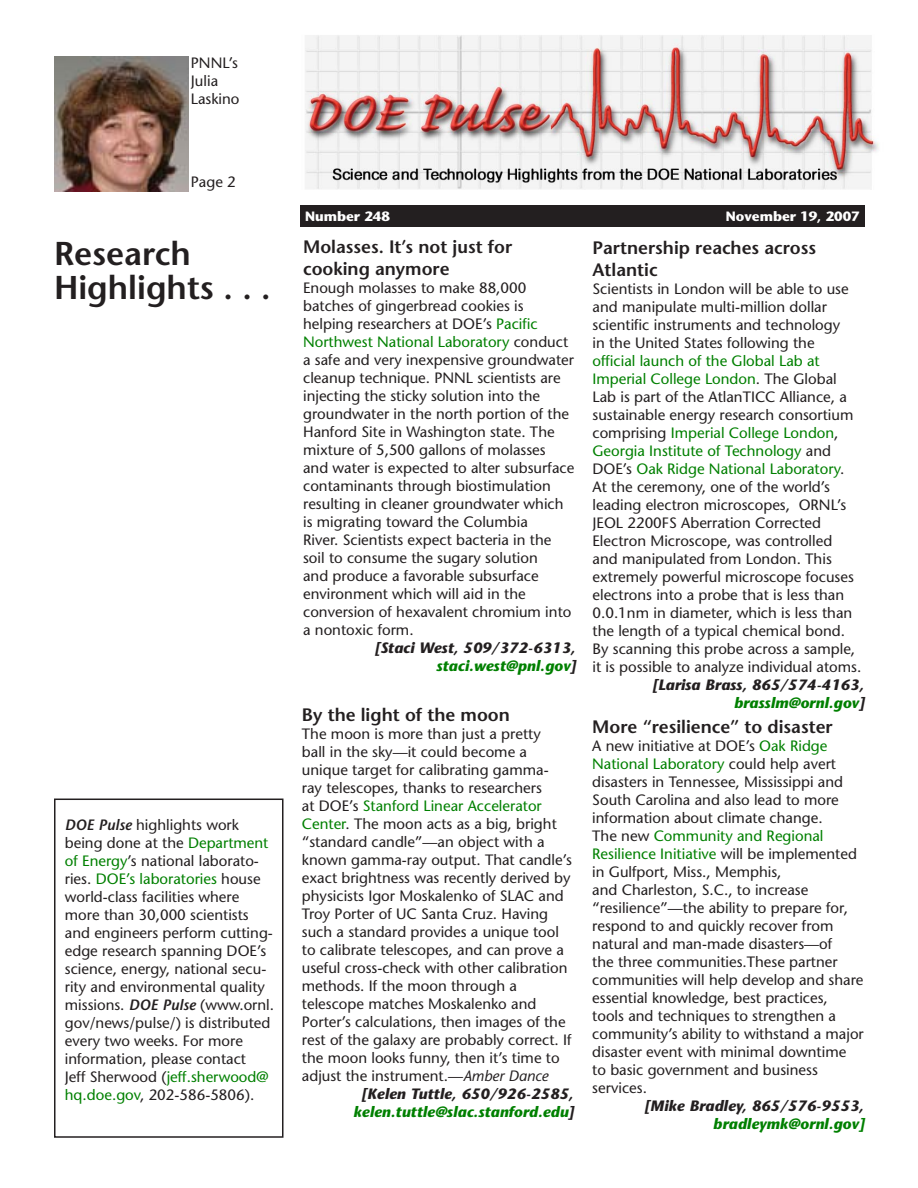
<style>
.page{position:relative;width:918px;height:1188px;background:#fff}
.page>*{position:absolute;margin:0;border:0;box-sizing:border-box;transform-origin:0 0}
.t1{font:600 33px/34.5px "Stone Sans";color:#231f20}
.t2{font:600 18px/21.6px "Stone Sans";color:#231f20}
.t3{font:15px/18px "Stone Sans";color:#231f20}
.t4{font:italic 700 15px/18px "Stone Sans";color:#231f20;text-align:right}
.t5{font:italic 700 15px "Stone Sans";color:#008000}
.t6{font:15px "Stone Sans";color:#008000}
.t7{font:700 13.5px "Stone Sans";color:#fff}
.s1{font-weight:600;font-style:italic}
.s2{color:#008000}
.s3{color:#231f20}
.s4{font-style:italic}
</style>
<div class="page">
<div style="left:300px;top:205px;width:565px;height:22px;background:#231f20"></div>
<div style="left:54px;top:799px;width:230px;height:339px;border:2px solid #231f20"></div>
<img style="left:305px;top:35px;width:574px;height:155px">
<img style="left:54px;top:56px;width:135px;height:135px">
<p class="t3" style="left:191px;top:56px;width:50px">PNNL’s<br>Julia<br>Laskino</p>
<p class="t3" style="left:191px;top:175px;width:46px">Page 2</p>
<h1 class="t1" style="left:54px;top:239px;width:218px">Research<br>Highlights . . .</h1>
<p class="t3" style="left:65px;top:818px;width:211px"><span class="s1">DOE Pulse</span> highlights work being done at the <span class="s2">Department of Energy</span>’s national laborato&shy;ries. <span class="s2">DOE’s laboratories</span> house world-class facilities where more than 30,000 scientists and engineers perform cutting&shy;edge research spanning DOE’s science, energy, national secu&shy;rity and environmental quality missions. <span class="s1">DOE Pulse</span> (www.ornl. gov/news/pulse/) is distributed every two weeks. For more information, please contact<br>Jeff Sherwood (<span class="s2">jeff.sherwood@ hq.doe.gov</span>, 202-586-5806).</p>
<p class="t7" style="left:305px;top:211px;width:86px">Number 248</p>
<p class="t7" style="left:726px;top:211px;width:135px">November 19, 2007</p>
<p class="t2" style="left:303px;top:238px;width:211px">Molasses. It’s not just for cooking anymore</p>
<p class="t3" style="left:303px;top:280px;width:273px">Enough molasses to make 88,000 batches of gingerbread cookies is helping researchers at DOE’s <span class="s2">Pacific Northwest National Laboratory</span> conduct a safe and very inexpensive groundwater cleanup technique. PNNL scientists are injecting the sticky solution into the groundwater in the north portion of the Hanford Site in Washington state. The mixture of 5,500 gallons of molasses and water is expected to alter subsurface contaminants through biostimulation resulting in cleaner groundwater which is migrating toward the Columbia<br>River. Scientists expect bacteria in the soil to consume the sugary solution<br>and produce a favorable subsurface environment which will aid in the conversion of hexavalent chromium into a nontoxic form.</p>
<p class="t4" style="left:375px;top:640px;width:202px">[Staci West, 509/372-6313, <span class="s2">staci.west@pnl.gov</span>]</p>
<p class="t2" style="left:302px;top:706px;width:210px">By the light of the moon</p>
<p class="t3" style="left:302px;top:727px;width:240px">The moon is more than just a pretty</p>
<p class="t3" style="left:302px;top:745px;width:227px">ball in the sky—it could become a</p>
<p class="t3" style="left:302px;top:763px;width:248px">unique target for calibrating gamma-</p>
<p class="t3" style="left:302px;top:781px;width:242px">ray telescopes, thanks to researchers</p>
<p class="t6" style="left:302px;top:800px;width:241px"><span class="s3">at DOE’s</span> Stanford Linear Accelerator</p>
<p class="t3" style="left:302px;top:817px;width:256px"><span class="s2">Center</span>. The moon acts as a big, bright</p>
<p class="t3" style="left:302px;top:835px;width:244px">“standard candle”—an object with a</p>
<p class="t3" style="left:302px;top:853px;width:271px">known gamma-ray output. That candle’s</p>
<p class="t3" style="left:302px;top:871px;width:270px">exact brightness was recently derived by</p>
<p class="t3" style="left:302px;top:889px;width:263px">physicists Igor Moskalenko of SLAC and</p>
<p class="t3" style="left:302px;top:907px;width:248px">Troy Porter of UC Santa Cruz. Having</p>
<p class="t3" style="left:302px;top:925px;width:259px">such a standard provides a unique tool</p>
<p class="t3" style="left:302px;top:943px;width:264px">to calibrate telescopes, and can prove a</p>
<p class="t3" style="left:302px;top:961px;width:267px">useful cross-check with other calibration</p>
<p class="t3" style="left:302px;top:979px;width:217px">methods. If the moon through a</p>
<p class="t3" style="left:302px;top:997px;width:236px">telescope matches Moskalenko and</p>
<p class="t3" style="left:302px;top:1015px;width:265px">Porter’s calculations, then images of the</p>
<p class="t3" style="left:302px;top:1033px;width:271px">rest of the galaxy are probably correct. If</p>
<p class="t3" style="left:302px;top:1051px;width:259px">the moon looks funny, then it’s time to</p>
<p class="t3" style="left:302px;top:1069px;width:248px">adjust the instrument.—<span class="s4">Amber Dance</span></p>
<p class="t4" style="left:362px;top:1087px;width:213px">[Kelen Tuttle, 650/926-2585,</p>
<p class="t5" style="left:354px;top:1106px;width:222px">kelen.tuttle@slac.stanford.edu<span class="s3">]</span></p>
<p class="t2" style="left:592px;top:239px;width:225px">Partnership reaches across<br>Atlantic</p>
<p class="t3" style="left:592px;top:281px;width:258px">Scientists in London will be able to use and manipulate multi-million dollar scientific instruments and technology in the United States following the</p>
<p class="t3" style="left:592px;top:353px;width:270px"><span class="s2">official launch of the Global Lab at Imperial College London</span>. The Global Lab is part of the AtlanTICC Alliance, a sustainable energy research consortium comprising <span class="s2">Imperial College London</span>, <span class="s2">Georgia Institute of Technology</span> and DOE’s <span class="s2">Oak Ridge National Laboratory</span>.<br>At the ceremony, one of the world’s leading electron microscopes, ORNL’s JEOL 2200FS Aberration Corrected Electron Microscope, was controlled<br>and manipulated from London. This extremely powerful microscope focuses electrons into a probe that is less than 0.0.1nm in diameter, which is less than the length of a typical chemical bond.<br>By scanning this probe across a sample, it is possible to analyze individual atoms.</p>
<p class="t4" style="left:653px;top:677px;width:213px">[Larisa Brass, 865/574-4163, <span class="s2">brasslm@ornl.gov</span>]</p>
<p class="t2" style="left:592px;top:718px;width:242px">More “resilience” to disaster</p>
<p class="t3" style="left:592px;top:738px;width:273px">A new initiative at DOE’s <span class="s2">Oak Ridge National Laboratory</span> could help avert disasters in Tennessee, Mississippi and South Carolina and also lead to more information about climate change.<br>The new <span class="s2">Community and Regional Resilience Initiative</span> will be implemented in Gulfport, Miss., Memphis,<br>and Charleston, S.C., to increase “resilience”—the ability to prepare for, respond to and quickly recover from natural and man-made disasters—of<br>the three communities.These partner communities will help develop and share essential knowledge, best practices,<br>tools and techniques to strengthen a community’s ability to withstand a major disaster event with minimal downtime to basic government and business services.</p>
<p class="t4" style="left:645px;top:1098px;width:220px">[Mike Bradley, 865/576-9553,</p>
<p class="t5" style="left:713px;top:1118px;width:152px">bradleymk@ornl.gov]</p>
</div>
